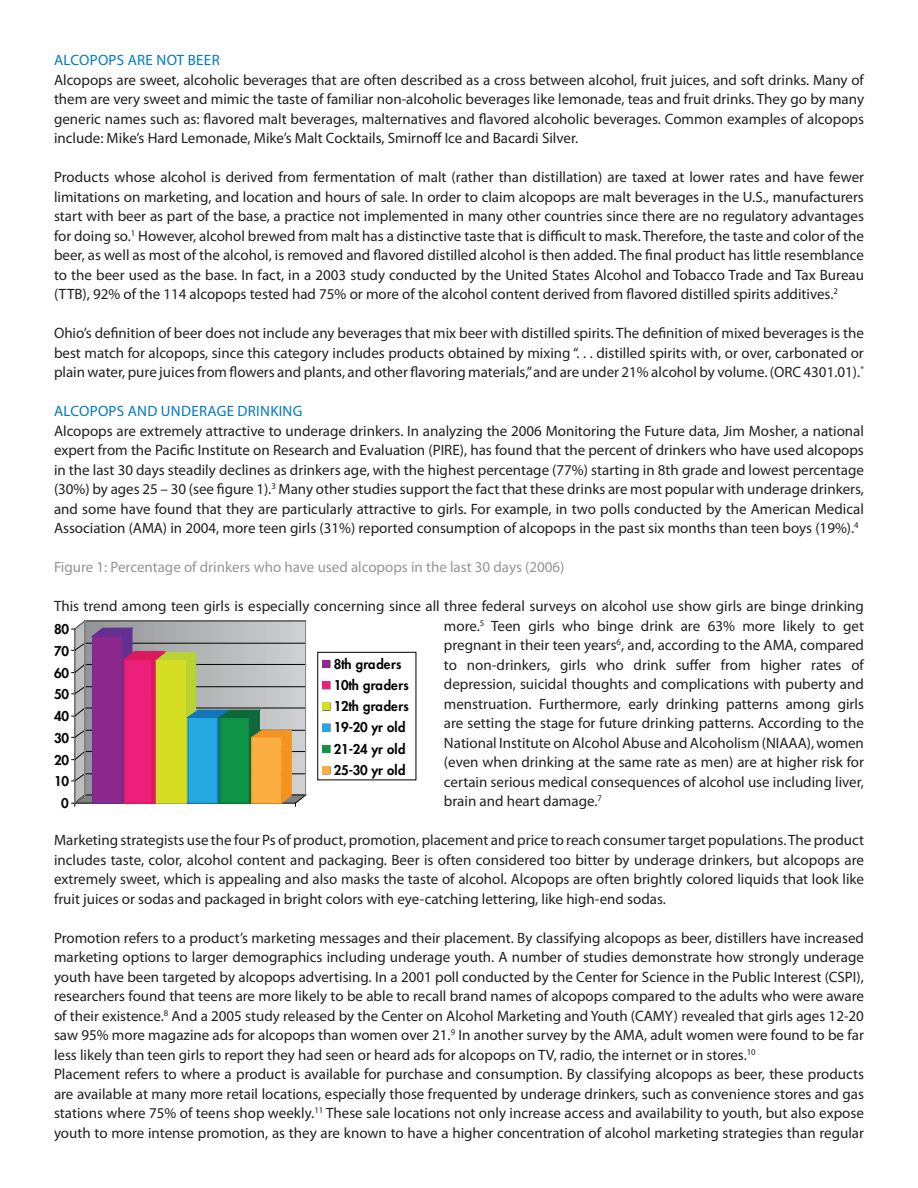
<style>
.page{position:relative;width:918px;height:1188px;background:#fff}
.page>*{position:absolute;margin:0;border:0;box-sizing:border-box;transform-origin:0 0}
.t1{font:15px/19.5px "Myriad Pro";color:#231f20;text-align:justify}
.t2{font:15px "Myriad Pro";color:#939598}
.t3{font:15px "Myriad Pro";letter-spacing:.02em;color:#0079c2}
.t4{font:800 13.2px/21.3px "Futura Std";letter-spacing:-.02em;color:#040503}
</style>
<div class="page">
<svg style="left:73px;top:620px;width:234px;height:185px;background:#a48e86"></svg>
<svg style="left:317px;top:651px;width:100px;height:130px"></svg>
<div style="left:323px;top:660px;width:7px;height:8px;background:#8f288d"></div>
<div style="left:323px;top:682px;width:7px;height:7px;background:#ec1f7a"></div>
<div style="left:323px;top:703px;width:7px;height:7px;background:#d6de24"></div>
<div style="left:323px;top:724px;width:7px;height:7px;background:#24a8e0"></div>
<div style="left:323px;top:745px;width:7px;height:8px;background:#0f9447"></div>
<div style="left:323px;top:767px;width:7px;height:7px;background:#faaf40"></div>
<p class="t3" style="left:54px;top:51px;width:167px">ALCOPOPS ARE NOT BEER</p>
<p class="t1" style="left:54px;top:70px;width:812px">Alcopops are sweet, alcoholic beverages that are often described as a cross between alcohol, fruit juices, and soft drinks. Many of them are very sweet and mimic the taste of familiar non-alcoholic beverages like lemonade, teas and fruit drinks. They go by many generic names such as: flavored malt beverages, malternatives and flavored alcoholic beverages. Common examples of alcopops include: Mike’s Hard Lemonade, Mike’s Malt Cocktails, Smirnoff Ice and Bacardi Silver.</p>
<p class="t1" style="left:54px;top:167px;width:812px">Products whose alcohol is derived from fermentation of malt (rather than distillation) are taxed at lower rates and have fewer limitations on marketing, and location and hours of sale. In order to claim alcopops are malt beverages in the U.S., manufacturers start with beer as part of the base, a practice not implemented in many other countries since there are no regulatory advantages for doing so.<sup>1</sup> However, alcohol brewed from malt has a distinctive taste that is difficult to mask. Therefore, the taste and color of the beer, as well as most of the alcohol, is removed and flavored distilled alcohol is then added. The final product has little resemblance to the beer used as the base. In fact, in a 2003 study conducted by the United States Alcohol and Tobacco Trade and Tax Bureau (TTB), 92% of the 114 alcopops tested had 75% or more of the alcohol content derived from flavored distilled spirits additives.<sup>2</sup></p>
<p class="t1" style="left:54px;top:323px;width:812px">Ohio’s definition of beer does not include any beverages that mix beer with distilled spirits. The definition of mixed beverages is the best match for alcopops, since this category includes products obtained by mixing “. . . distilled spirits with, or over, carbonated or plain water, pure juices from flowers and plants, and other flavoring materials,” and are under 21% alcohol by volume. (ORC 4301.01).<sup>*</sup></p>
<p class="t3" style="left:54px;top:402px;width:250px">ALCOPOPS AND UNDERAGE DRINKING</p>
<p class="t1" style="left:54px;top:421px;width:812px">Alcopops are extremely attractive to underage drinkers. In analyzing the 2006 Monitoring the Future data, Jim Mosher, a national expert from the Pacific Institute on Research and Evaluation (PIRE), has found that the percent of drinkers who have used alcopops in the last 30 days steadily declines as drinkers age, with the highest percentage (77%) starting in 8th grade and lowest percentage (30%) by ages 25 – 30 (see figure 1).<sup>3</sup> Many other studies support the fact that these drinks are most popular with underage drinkers, and some have found that they are particularly attractive to girls. For example, in two polls conducted by the American Medical Association (AMA) in 2004, more teen girls (31%) reported consumption of alcopops in the past six months than teen boys (19%).<sup>4</sup></p>
<p class="t2" style="left:54px;top:558px;width:512px">Figure 1: Percentage of drinkers who have used alcopops in the last 30 days (2006)</p>
<p class="t1" style="left:444px;top:596px;width:422px;text-indent:-390px">This trend among teen girls is especially concerning since all three federal surveys on alcohol use show girls are binge drinking more.<sup>5</sup> Teen girls who binge drink are 63% more likely to get pregnant in their teen years<sup>6</sup>, and, according to the AMA, compared to non-drinkers, girls who drink suffer from higher rates of depression, suicidal thoughts and complications with puberty and menstruation. Furthermore, early drinking patterns among girls are setting the stage for future drinking patterns. According to the National Institute on Alcohol Abuse and Alcoholism (NIAAA), women (even when drinking at the same rate as men) are at higher risk for certain serious medical consequences of alcohol use including liver, brain and heart damage.<sup>7</sup></p>
<p class="t1" style="left:54px;top:830px;width:812px">Marketing strategists use the four Ps of product, promotion, placement and price to reach consumer target populations. The product includes taste, color, alcohol content and packaging. Beer is often considered too bitter by underage drinkers, but alcopops are extremely sweet, which is appealing and also masks the taste of alcohol. Alcopops are often brightly colored liquids that look like fruit juices or sodas and packaged in bright colors with eye-catching lettering, like high-end sodas.</p>
<p class="t1" style="left:54px;top:928px;width:812px">Promotion refers to a product’s marketing messages and their placement. By classifying alcopops as beer, distillers have increased marketing options to larger demographics including underage youth. A number of studies demonstrate how strongly underage youth have been targeted by alcopops advertising. In a 2001 poll conducted by the Center for Science in the Public Interest (CSPI), researchers found that teens are more likely to be able to recall brand names of alcopops compared to the adults who were aware of their existence.<sup>8</sup> And a 2005 study released by the Center on Alcohol Marketing and Youth (CAMY) revealed that girls ages 12-20 saw 95% more magazine ads for alcopops than women over 21.<sup>9</sup> In another survey by the AMA, adult women were found to be far less likely than teen girls to report they had seen or heard ads for alcopops on TV, radio, the internet or in stores.<sup>10</sup></p>
<p class="t1" style="left:54px;top:1064px;width:812px">Placement refers to where a product is available for purchase and consumption. By classifying alcopops as beer, these products are available at many more retail locations, especially those frequented by underage drinkers, such as convenience stores and gas stations where 75% of teens shop weekly.<sup>11</sup> These sale locations not only increase access and availability to youth, but also expose youth to more intense promotion, as they are known to have a higher concentration of alcohol marketing strategies than regular</p>
<p class="t4" style="left:54px;top:619px;width:16px">80</p>
<p class="t4" style="left:54px;top:640px;width:16px">70</p>
<p class="t4" style="left:334px;top:653px;width:76px">8th graders<br>10th graders<br>12th graders<br>19-20 yr old<br>21-24 yr old<br>25-30 yr old</p>
<p class="t4" style="left:54px;top:662px;width:16px">60</p>
<p class="t4" style="left:54px;top:684px;width:16px">50</p>
<p class="t4" style="left:54px;top:706px;width:16px">40</p>
<p class="t4" style="left:54px;top:727px;width:16px">30</p>
<p class="t4" style="left:54px;top:749px;width:16px">20</p>
<p class="t4" style="left:54px;top:771px;width:16px">10</p>
<p class="t4" style="left:61px;top:793px;width:9px">0</p>
</div>
